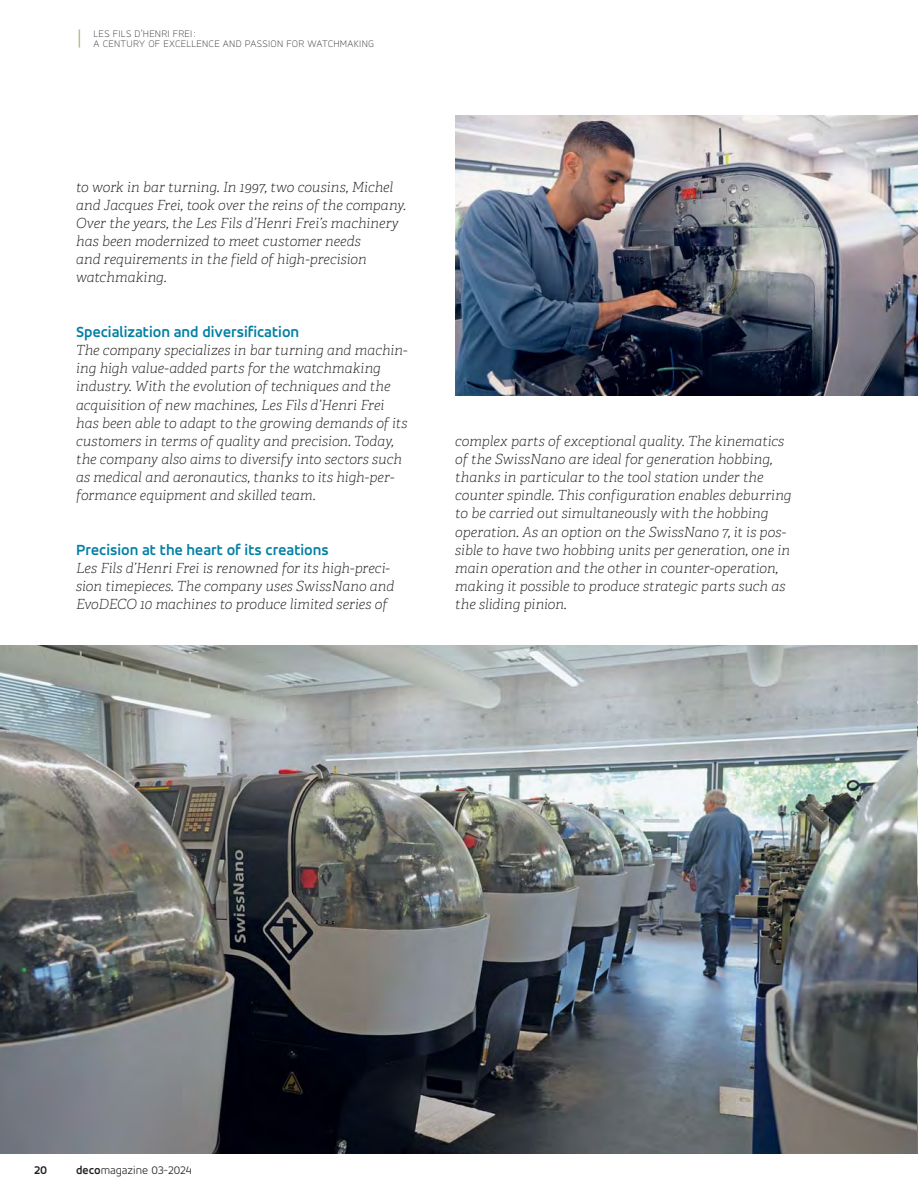
<style>
.page{position:relative;width:918px;height:1188px;background:#fff}
.page>*{position:absolute;margin:0;border:0;box-sizing:border-box;transform-origin:0 0}
.t1{font:300 21px "DIN Pro";color:#aaa869}
.t2{font:700 15.75px "Tornos Accord Alt";color:#007fa4}
.t3{font:italic 100 13.95px/18.1px "Adelle";color:#231f20}
.t4{font:300 12px "Tornos Accord Alt";color:#231f20}
.t5{font:700 12px "Tornos Accord Alt";color:#231f20}
.t6{font:100 10.5px/10.5px "Tornos Accord Alt";letter-spacing:.025em;color:#231f20}
.s1{font-weight:700}
</style>
<div class="page">
<img style="left:0;top:646px;width:917px;height:508px">
<img style="left:917px;top:646px;width:1px;height:508px">
<img style="left:455px;top:116px;width:463px;height:279px">
<h1 class="t1" style="left:76px;top:27px;width:8px">|</h1>
<p class="t6" style="left:94px;top:29px;width:282px">LES FILS D’HENRI FREI :<br>A CENTURY OF EXCELLENCE AND PASSION FOR WATCHMAKING</p>
<p class="t3" style="left:76px;top:179px;width:332px">to work in bar turning. In 1997, two cousins, Michel and Jacques Frei, took over the reins of the company.<br>Over the years, the Les Fils d’Henri Frei’s machinery has been modernized to meet customer needs<br>and requirements in the field of high-precision watchmaking.</p>
<p class="t2" style="left:76px;top:324px;width:225px">Specialization and diversification</p>
<p class="t3" style="left:76px;top:343px;width:333px">The company specializes in bar turning and machin&shy;ing high value-added parts for the watchmaking industry. With the evolution of techniques and the acquisition of new machines, Les Fils d’Henri Frei has been able to adapt to the growing demands of its customers in terms of quality and precision. Today, the company also aims to diversify into sectors such as medical and aeronautics, thanks to its high-per&shy;formance equipment and skilled team.</p>
<p class="t2" style="left:76px;top:542px;width:254px">Precision at the heart of its creations</p>
<p class="t3" style="left:76px;top:560px;width:320px">Les Fils d’Henri Frei is renowned for its high-preci&shy;sion timepieces. The company uses SwissNano and<br>EvoDECO 10 machines to produce limited series of</p>
<p class="t3" style="left:455px;top:433px;width:338px">complex parts of exceptional quality. The kinematics of the SwissNano are ideal for generation hobbing, thanks in particular to the tool station under the counter spindle. This configuration enables deburring to be carried out simultaneously with the hobbing operation. As an option on the SwissNano 7, it is pos&shy;sible to have two hobbing units per generation, one in main operation and the other in counter-operation, making it possible to produce strategic parts such as the sliding pinion.</p>
<p class="t5" style="left:34px;top:1165px;width:15px">20</p>
<p class="t4" style="left:76px;top:1166px;width:117px"><span class="s1">deco</span>magazine 03-2024</p>
</div>
